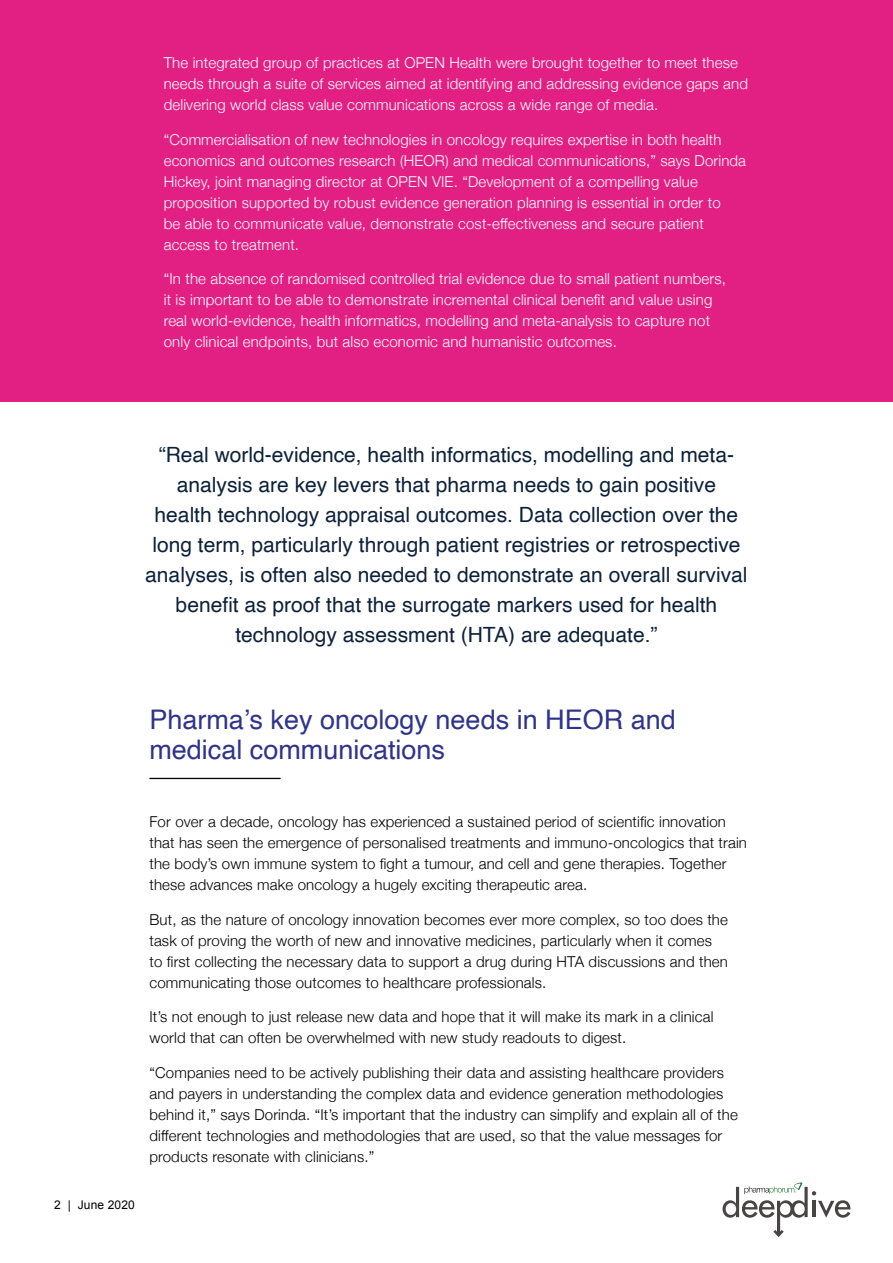
<style>
.page{position:relative;width:893px;height:1263px;background:#fff}
.page>*{position:absolute;margin:0;border:0;box-sizing:border-box;transform-origin:0 0}
.t1{font:27px/30px "Helvetica";color:#2f348a}
.t2{font:21px/30px "Helvetica";color:#0d213a;text-align:center}
.t3{font:300 15px/21px "Helvetica Neue";letter-spacing:.01em;color:#000}
.t4{font:300 15px/21px "Helvetica Neue";letter-spacing:.01em;color:#fff}
.t5{font:12px "Arial";letter-spacing:.01em;color:#000}
</style>
<div class="page">
<svg style="left:722px;top:1182px;width:128px;height:55px"></svg>
<div style="left:0;top:0;width:893px;height:401px;background:#e22084"></div>
<hr style="left:149px;top:778px;width:132px;height:1px;background:#000">
<p class="t4" style="left:164px;top:51px;width:586px">The integrated group of practices at OPEN Health were brought together to meet these needs through a suite of services aimed at identifying and addressing evidence gaps and delivering world class value communications across a wide range of media.</p>
<p class="t4" style="left:164px;top:128px;width:584px">“Commercialisation of new technologies in oncology requires expertise in both health economics and outcomes research (HEOR) and medical communications,” says Dorinda Hickey, joint managing director at OPEN VIE. “Development of a compelling value proposition supported by robust evidence generation planning is essential in order to<br>be able to communicate value, demonstrate cost-effectiveness and secure patient access to treatment.</p>
<p class="t4" style="left:164px;top:267px;width:564px">“In the absence of randomised controlled trial evidence due to small patient numbers, it is important to be able to demonstrate incremental clinical benefit and value using real world-evidence, health informatics, modelling and meta-analysis to capture not only clinical endpoints, but also economic and humanistic outcomes.</p>
<p class="t2" style="left:145px;top:440px;width:604px">“Real world-evidence, health informatics, modelling and meta&shy;analysis are key levers that pharma needs to gain positive<br>health technology appraisal outcomes. Data collection over the long term, particularly through patient registries or retrospective analyses, is often also needed to demonstrate an overall survival benefit as proof that the surrogate markers used for health technology assessment (HTA) are adequate.”</p>
<h1 class="t1" style="left:149px;top:705px;width:528px">Pharma’s key oncology needs in HEOR and medical communications</h1>
<p class="t5" style="left:54px;top:1197px;width:82px">2 | June 2020</p>
<p class="t3" style="left:149px;top:810px;width:599px">For over a decade, oncology has experienced a sustained period of scientific innovation that has seen the emergence of personalised treatments and immuno-oncologics that train the body’s own immune system to fight a tumour, and cell and gene therapies. Together these advances make oncology a hugely exciting therapeutic area.</p>
<p class="t3" style="left:149px;top:908px;width:580px">But, as the nature of oncology innovation becomes ever more complex, so too does the task of proving the worth of new and innovative medicines, particularly when it comes to first collecting the necessary data to support a drug during HTA discussions and then communicating those outcomes to healthcare professionals.</p>
<p class="t3" style="left:149px;top:1005px;width:566px">It’s not enough to just release new data and hope that it will make its mark in a clinical world that can often be overwhelmed with new study readouts to digest.</p>
<p class="t3" style="left:149px;top:1061px;width:590px">“Companies need to be actively publishing their data and assisting healthcare providers and payers in understanding the complex data and evidence generation methodologies behind it,” says Dorinda. “It’s important that the industry can simplify and explain all of the different technologies and methodologies that are used, so that the value messages for products resonate with clinicians.”</p>
</div>
